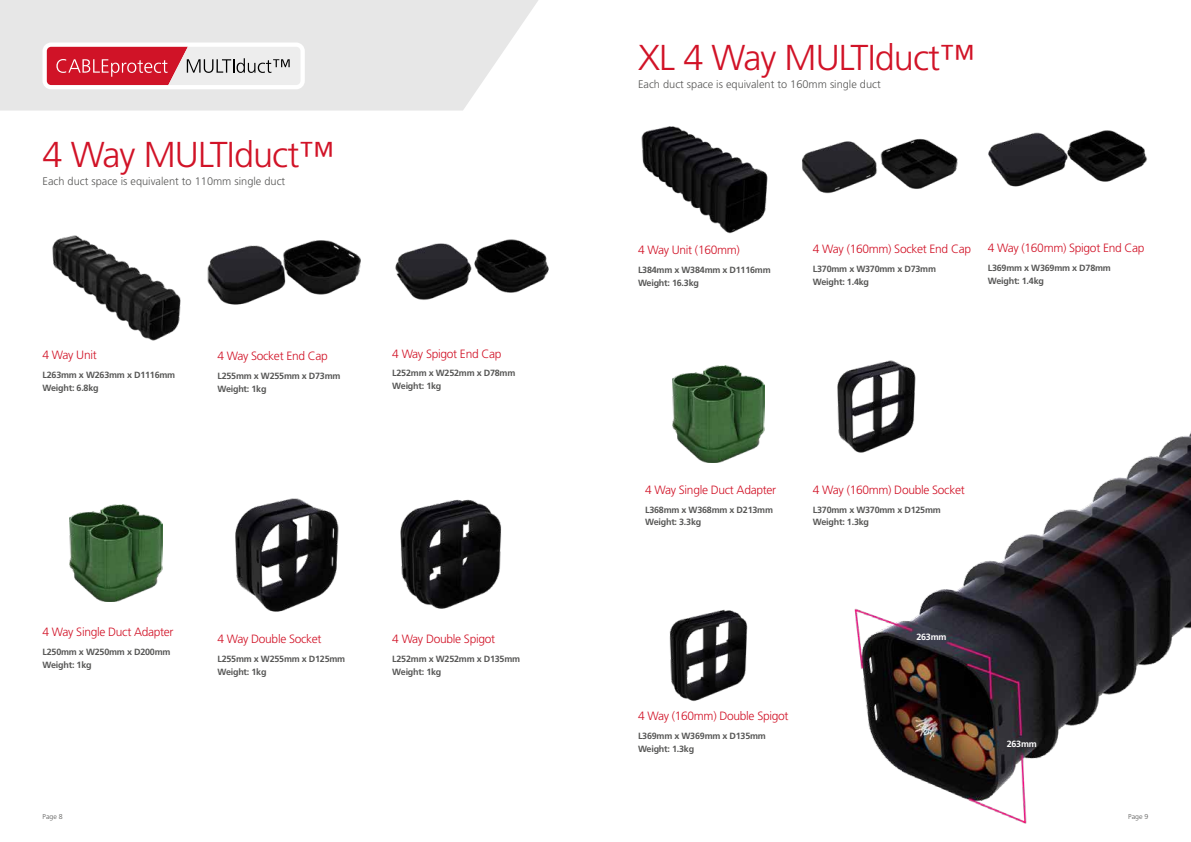
<style>
.page{position:relative;width:1191px;height:842px;background:#fff}
.page>*{position:absolute;margin:0;border:0;box-sizing:border-box;transform-origin:0 0}
.t1{font:300 36px "Frutiger";letter-spacing:-.025em;color:#d11327}
.t2{font:300 12px "Frutiger";letter-spacing:-.025em;color:#d11327}
.t3{font:300 11px "Frutiger";color:#575756}
.t4{font:700 9px/13px "Frutiger";letter-spacing:-.025em;color:#575756}
.t5{font:700 9px "Frutiger";letter-spacing:-.025em;color:#fff}
.t6{font:300 7px "Frutiger";color:#575756}
</style>
<div class="page">
<img style="left:854px;top:431px;width:337px;height:393px">
<img style="left:52px;top:235px;width:129px;height:106px">
<img style="left:395px;top:239px;width:154px;height:61px">
<img style="left:69px;top:504px;width:93px;height:97px">
<img style="left:207px;top:240px;width:154px;height:65px">
<img style="left:235px;top:498px;width:104px;height:114px">
<img style="left:400px;top:499px;width:102px;height:110px">
<svg style="left:0;top:0;width:538px;height:111px;background:#e9e9e9"></svg>
<div style="left:43px;top:43px;width:262px;height:46px;background:#fff;border-radius:9px"></div>
<svg style="left:47px;top:47px;width:253px;height:38px;background:#d77c86"></svg>
<img style="left:641px;top:126px;width:127px;height:108px">
<img style="left:837px;top:360px;width:115px;height:117px">
<img style="left:802px;top:138px;width:156px;height:56px">
<img style="left:669px;top:609px;width:79px;height:92px">
<img style="left:988px;top:130px;width:159px;height:57px">
<img style="left:672px;top:366px;width:92px;height:97px">
<h1 class="t1" style="left:43px;top:135px;width:293px">4 Way MULTIduct™</h1>
<p class="t3" style="left:43px;top:175px;width:244px">Each duct space is equivalent to 110mm single duct</p>
<h2 class="t2" style="left:43px;top:348px;width:56px">4 Way Unit</h2>
<p class="t4" style="left:43px;top:368px;width:134px">L263mm x W263mm x D1116mm<br>Weight: 6.8kg</p>
<h2 class="t2" style="left:217px;top:349px;width:112px">4 Way Socket End Cap</h2>
<p class="t4" style="left:217px;top:369px;width:125px">L255mm x W255mm x D73mm<br>Weight: 1kg</p>
<h2 class="t2" style="left:392px;top:347px;width:111px">4 Way Spigot End Cap</h2>
<p class="t4" style="left:392px;top:367px;width:125px">L252mm x W252mm x D78mm<br>Weight: 1kg</p>
<h2 class="t2" style="left:43px;top:625px;width:133px">4 Way Single Duct Adapter</h2>
<p class="t4" style="left:43px;top:645px;width:129px">L250mm x W250mm x D200mm<br>Weight: 1kg</p>
<h2 class="t2" style="left:217px;top:632px;width:106px">4 Way Double Socket</h2>
<p class="t4" style="left:217px;top:652px;width:129px">L255mm x W255mm x D125mm<br>Weight: 1kg</p>
<h2 class="t2" style="left:392px;top:632px;width:104px">4 Way Double Spigot</h2>
<p class="t4" style="left:392px;top:652px;width:129px">L252mm x W252mm x D135mm<br>Weight: 1kg</p>
<h1 class="t1" style="left:638px;top:37px;width:338px">XL 4 Way MULTIduct™</h1>
<p class="t3" style="left:638px;top:78px;width:244px">Each duct space is equivalent to 160mm single duct</p>
<h2 class="t2" style="left:638px;top:243px;width:103px">4 Way Unit (160mm)</h2>
<p class="t4" style="left:638px;top:263px;width:134px">L384mm x W384mm x D1116mm<br>Weight: 16.3kg</p>
<h2 class="t2" style="left:813px;top:242px;width:160px">4 Way (160mm) Socket End Cap</h2>
<p class="t4" style="left:813px;top:262px;width:125px">L370mm x W370mm x D73mm<br>Weight: 1.4kg</p>
<h2 class="t2" style="left:987px;top:241px;width:158px">4 Way (160mm) Spigot End Cap</h2>
<p class="t4" style="left:987px;top:261px;width:125px">L369mm x W369mm x D78mm<br>Weight: 1.4kg</p>
<h2 class="t2" style="left:645px;top:483px;width:133px">4 Way Single Duct Adapter</h2>
<p class="t4" style="left:645px;top:503px;width:129px">L368mm x W368mm x D213mm<br>Weight: 3.3kg</p>
<h2 class="t2" style="left:813px;top:483px;width:153px">4 Way (160mm) Double Socket</h2>
<p class="t4" style="left:813px;top:503px;width:129px">L370mm x W370mm x D125mm<br>Weight: 1.3kg</p>
<h2 class="t2" style="left:638px;top:709px;width:152px">4 Way (160mm) Double Spigot</h2>
<p class="t4" style="left:638px;top:729px;width:129px">L369mm x W369mm x D135mm<br>Weight: 1.3kg</p>
<p class="t5" style="left:916px;top:632px;width:32px">263mm</p>
<p class="t5" style="left:1006px;top:739px;width:32px">263mm</p>
<p class="t6" style="left:43px;top:812px;width:22px">Page 8</p>
<p class="t6" style="left:1128px;top:812px;width:22px">Page 9</p>
</div>
